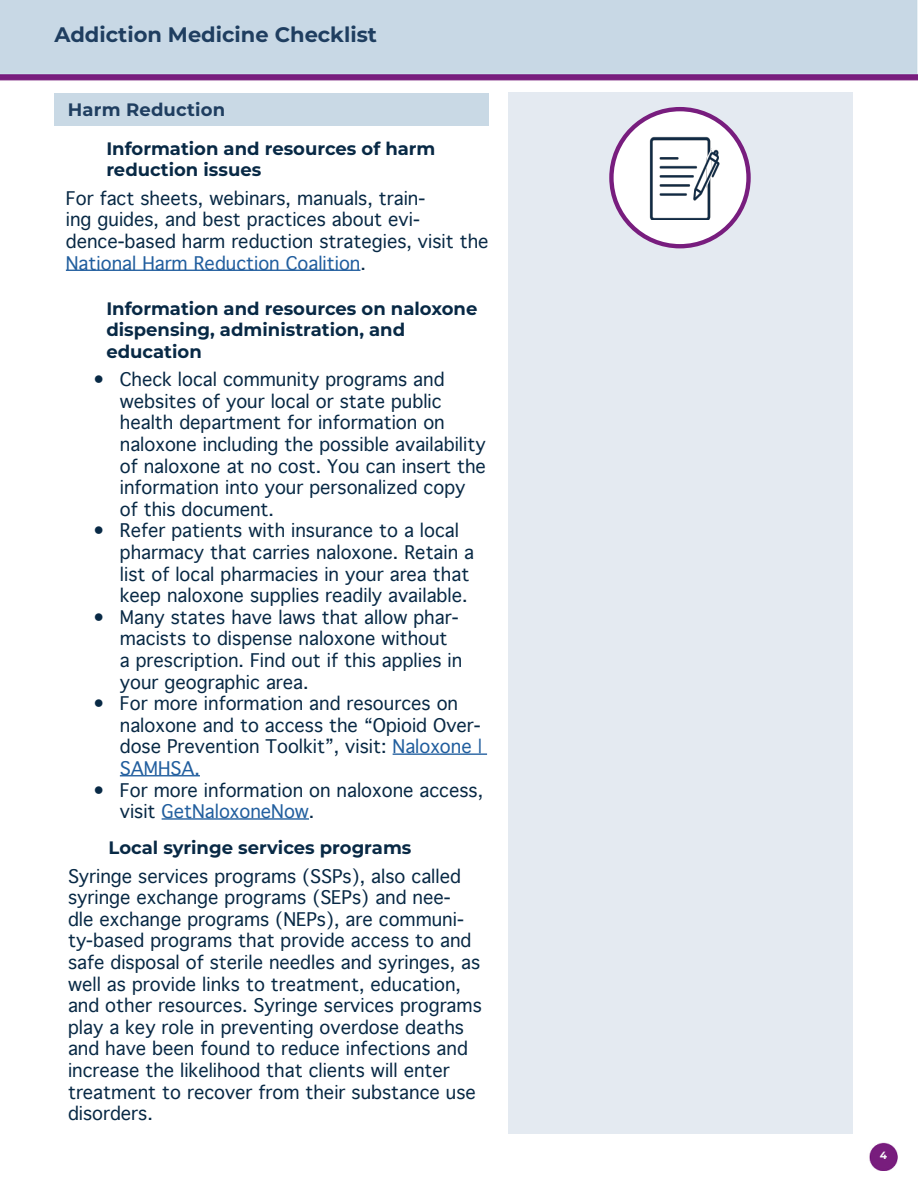
<style>
.page{position:relative;width:918px;height:1188px;background:#fff}
.page>*{position:absolute;margin:0;border:0;box-sizing:border-box;transform-origin:0 0}
.t1{font:700 21px "Montserrat";color:#1f3e60}
.Standard_Paragraph{font:18px/21.6px "Geneva";color:#082945}
.Sub-Header{font:700 18px/21.6px "Montserrat";color:#082945}
.t2{font:700 18px "Montserrat";letter-spacing:.01em;color:#1f3e60}
.t3{font:700 10.5px "Montserrat";color:#f8f8f9}
.s1{color:#215e9e}
</style>
<div class="page">
<img style="left:0;top:0;width:918px;height:1170px">
<div style="left:54px;top:93px;width:435px;height:32px;background:#c9d9e5"></div>
<hr style="left:66px;top:270px;width:295px;height:1px;background:#215e9e">
<div style="left:508px;top:93px;width:344px;height:1041px;background:#e4eaf1"></div>
<div style="left:611px;top:109px;width:138px;height:137px;background:#fff;border-radius:50%"></div>
<div style="left:609px;top:107px;width:142px;height:141px;border:4px solid #781d7e;border-radius:50%"></div>
<img style="left:649px;top:136px;width:70px;height:84px">
<hr style="left:393px;top:753px;width:94px;height:2px;background:#215e9e">
<hr style="left:120px;top:775px;width:80px;height:1px;background:#215e9e">
<hr style="left:162px;top:818px;width:147px;height:2px;background:#215e9e">
<p class="t1" style="left:54px;top:20px;width:324px">Addiction Medicine Checklist</p>
<p class="t2" style="left:68px;top:97px;width:159px">Harm Reduction</p>
<p class="Sub-Header" style="left:106px;top:137px;width:331px">Information and resources of harm reduction issues</p>
<p class="Standard_Paragraph" style="left:66px;top:188px;width:424px">For fact sheets, webinars, manuals, train-<br>ing guides, and best practices about evi&shy;dence-based harm reduction strategies, visit the <span class="s1">National Harm Reduction Coalition</span>.</p>
<p class="Sub-Header" style="left:106px;top:297px;width:373px">Information and resources on naloxone</p>
<p class="Sub-Header" style="left:106px;top:318px;width:300px">dispensing, administration, and education</p>
<p class="Standard_Paragraph" style="left:120px;top:369px;width:368px;text-indent:-27px">• Check local community programs and websites of your local or state public health department for information on naloxone including the possible availability of naloxone at no cost. You can insert the information into your personalized copy of this document.</p>
<p class="Standard_Paragraph" style="left:120px;top:520px;width:356px;text-indent:-27px">• Refer patients with insurance to a local pharmacy that carries naloxone. Retain a list of local pharmacies in your area that keep naloxone supplies readily available.</p>
<p class="Standard_Paragraph" style="left:120px;top:607px;width:344px;text-indent:-27px">• Many states have laws that allow phar&shy;macists to dispense naloxone without<br>a prescription. Find out if this applies in your geographic area.</p>
<p class="Standard_Paragraph" style="left:120px;top:693px;width:364px;text-indent:-27px">• For more information and resources on naloxone and to access the “Opioid Over&shy;dose Prevention Toolkit”, visit: <span class="s1">Naloxone | SAMHSA.</span></p>
<p class="Standard_Paragraph" style="left:120px;top:780px;width:365px;text-indent:-27px">• For more information on naloxone access, visit <span class="s1">GetNaloxoneNow</span>.</p>
<p class="Sub-Header" style="left:109px;top:836px;width:304px">Local syringe services programs</p>
<p class="Standard_Paragraph" style="left:68px;top:866px;width:415px">Syringe services programs (SSPs), also called syringe exchange programs (SEPs) and nee-<br>dle exchange programs (NEPs), are communi&shy;ty-based programs that provide access to and safe disposal of sterile needles and syringes, as well as provide links to treatment, education, and other resources. Syringe services programs play a key role in preventing overdose deaths and have been found to reduce infections and increase the likelihood that clients will enter treatment to recover from their substance use disorders.</p>
<p class="t3" style="left:880px;top:1148px;width:9px">4</p>
</div>
